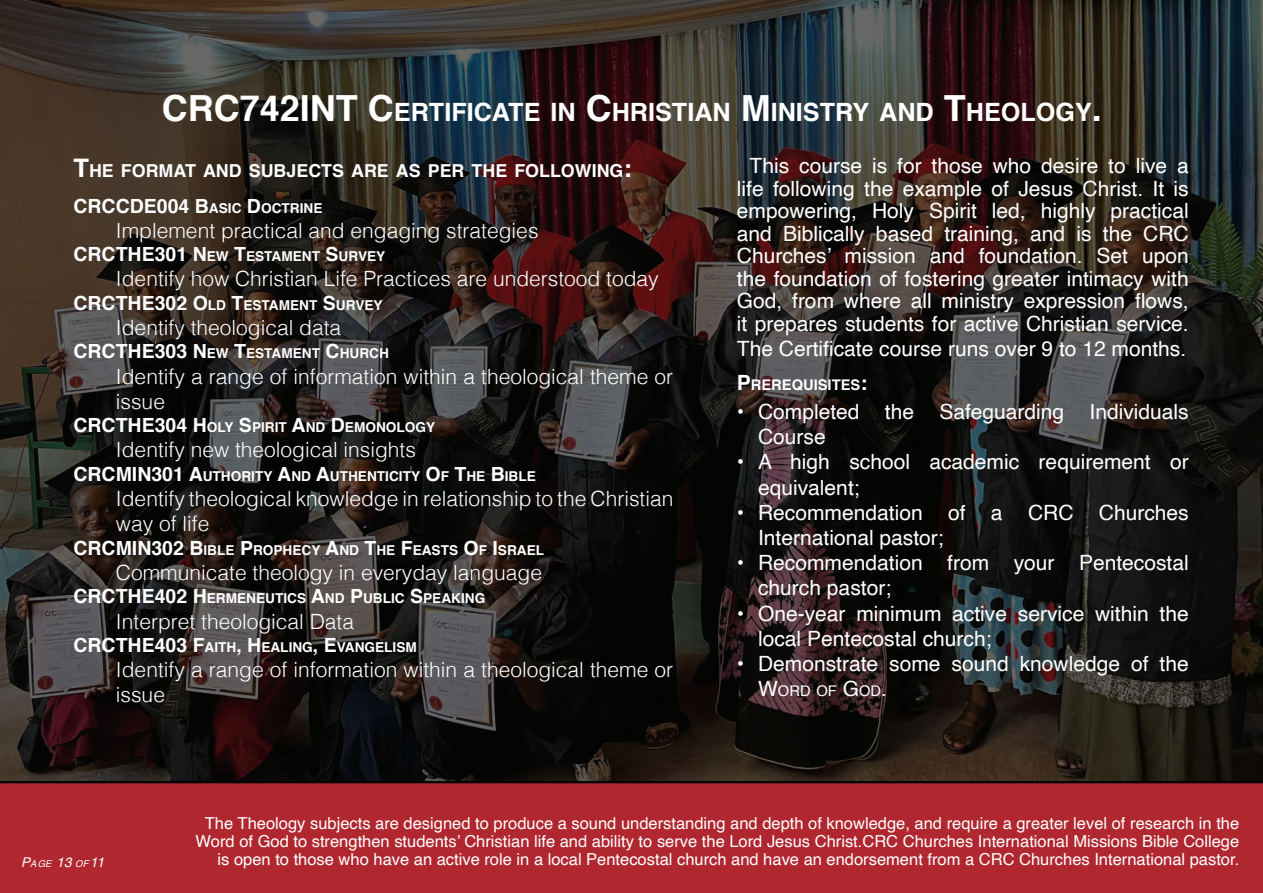
<style>
.page{position:relative;width:1263px;height:893px;background:#fff}
.page>*{position:absolute;margin:0;border:0;box-sizing:border-box;transform-origin:0 0}
.t1{font:700 36px "Helvetica";color:#fff}
.t2{font:700 25.5px "Helvetica";color:#fff}
.t3{font:700 25.2px "Helvetica";color:#fff}
.t4{font:21px/22.5px "Helvetica";color:#fff}
.t5{font:300 21px/25.2px "Helvetica";color:#fff}
.t6{font:700 21px "Helvetica";color:#fff}
.t7{font:700 19.5px "Helvetica";color:#fff}
.t8{font:700 17.85px "Helvetica";color:#fff}
.t9{font:16.5px/18px "Helvetica";color:#fff;text-align:right}
.t10{font:700 14.7px "Helvetica";color:#fff}
.t11{font:14.7px "Helvetica";color:#fff}
.t12{font:700 13.65px "Helvetica";color:#fff}
.t13{font:italic 13.5px "Helvetica";color:#fff}
.s1{font-size:25.2px}
.s2{font-size:36px}
.s3{font-size:25.5px}
.s4{font-size:13.65px}
.s5{font-size:19.5px}
.s6{font-size:21px}
.s7{font-size:9.45px}
</style>
<div class="page">
<img style="left:0;top:0;width:1263px;height:782px">
<div style="left:0;top:782px;width:1263px;height:111px;background:#b0272f"></div>
<h1 class="t1" style="left:162px;top:79px;width:247px">CRC742INT C<span class="s1">ERTI</span></h1>
<p class="t3" style="left:451px;top:92px;width:31px">FICATE</p>
<p class="t3" style="left:550px;top:92px;width:77px">IN <span class="s2">C</span>HRISTIAN</p>
<p class="t3" style="left:741px;top:92px;width:45px"><span class="s2">M</span>INISTRY</p>
<p class="t3" style="left:879px;top:92px;width:19px">AND</p>
<p class="t3" style="left:944px;top:92px;width:41px"><span class="s2">T</span>HEOLOGY</p>
<h1 class="t1" style="left:1092px;top:79px;width:12px">.</h1>
<p class="t8" style="left:73px;top:156px;width:72px"><span class="s3">T</span>HE FORMAT</p>
<p class="t8" style="left:203px;top:156px;width:14px">AND</p>
<p class="t8" style="left:249px;top:156px;width:60px">SUBJECTS</p>
<p class="t8" style="left:351px;top:156px;width:14px">ARE</p>
<p class="t8" style="left:396px;top:156px;width:45px">AS PER</p>
<p class="t8" style="left:472px;top:156px;width:13px">THE</p>
<p class="t8" style="left:514px;top:156px;width:24px">FOLLOWING</p>
<p class="t2" style="left:623px;top:147px;width:10px">:</p>
<p class="t7" style="left:73px;top:190px;width:145px">CRCCDE004 B<span class="s4">ASIC</span></p>
<p class="t12" style="left:247px;top:197px;width:24px"><span class="s5">D</span>OCTRINE</p>
<p class="t5" style="left:116px;top:216px;width:424px">Implement practical and engaging strategies</p>
<p class="t7" style="left:73px;top:239px;width:183px">CRCTHE301 N<span class="s4">EW</span> T<span class="s4">ESTAMENT</span></p>
<p class="t12" style="left:326px;top:245px;width:24px"><span class="s5">S</span>URVEY</p>
<p class="t5" style="left:116px;top:265px;width:544px">Identify how Christian Life Practices are understood today</p>
<p class="t7" style="left:73px;top:287px;width:180px">CRCTHE302 O<span class="s4">LD</span> T<span class="s4">ESTAMENT</span></p>
<p class="t12" style="left:323px;top:294px;width:24px"><span class="s5">S</span>URVEY</p>
<p class="t5" style="left:116px;top:314px;width:227px">Identify theological data</p>
<p class="t7" style="left:73px;top:336px;width:183px">CRCTHE303 N<span class="s4">EW</span> T<span class="s4">ESTAMENT</span></p>
<p class="t12" style="left:326px;top:343px;width:25px"><span class="s5">C</span>HURCH</p>
<p class="t5" style="left:116px;top:362px;width:559px">Identify a range of information within a theological theme or issue</p>
<p class="t7" style="left:73px;top:410px;width:187px">CRCTHE304 H<span class="s4">OLY</span> S<span class="s4">PIRIT</span></p>
<p class="t12" style="left:292px;top:416px;width:65px"><span class="s5">A</span>ND <span class="s5">D</span>EMONOLOGY</p>
<p class="t5" style="left:116px;top:436px;width:301px">Identify new theological insights</p>
<p class="t7" style="left:73px;top:458px;width:139px">CRCMIN301 A<span class="s4">UTHORITY</span></p>
<p class="t12" style="left:277px;top:465px;width:62px"><span class="s5">A</span>ND <span class="s5">A</span>UTHENTICITY</p>
<p class="t12" style="left:425px;top:465px;width:102px"><span class="s5">O</span>F <span class="s5">T</span>HE <span class="s5">B</span>IBLE</p>
<p class="t5" style="left:116px;top:485px;width:559px">Identify theological knowledge in relationship to the Christian way of life</p>
<p class="t7" style="left:73px;top:532px;width:191px">CRCMIN302 B<span class="s4">IBLE</span> P<span class="s4">ROPHECY</span></p>
<p class="t12" style="left:325px;top:539px;width:98px"><span class="s5">A</span>ND <span class="s5">T</span>HE <span class="s5">F</span>EASTS</p>
<p class="t12" style="left:464px;top:539px;width:45px"><span class="s5">O</span>F <span class="s5">I</span>SRAEL</p>
<p class="t5" style="left:116px;top:558px;width:427px">Communicate theology in everyday language</p>
<p class="t12" style="left:73px;top:587px;width:144px"><span class="s5">CRCTHE402 H</span>ERMENEUTICS</p>
<p class="t12" style="left:311px;top:587px;width:123px"><span class="s5">A</span>ND <span class="s5">P</span>UBLIC <span class="s5">S</span>PEA</p>
<p class="t12" style="left:451px;top:587px;width:19px">KING</p>
<p class="t5" style="left:116px;top:607px;width:240px">Interpret theological Data</p>
<p class="t7" style="left:73px;top:629px;width:198px">CRCTHE403 F<span class="s4">AITH</span> , H<span class="s4">EALING</span></p>
<p class="t12" style="left:313px;top:636px;width:34px"><span class="s5">, E</span>VANGELISM</p>
<p class="t5" style="left:116px;top:656px;width:559px">Identify a range of information within a theological theme or issue</p>
<p class="t4" style="left:737px;top:155px;width:453px;text-align:justify;text-indent:13px">This course is for those who desire to live a life following the example of Jesus Christ. It is empowering, Holy Spirit led, highly practical and Biblically based training, and is the CRC Churches’ mission and foundation. Set upon the foundation of fostering greater intimacy with God, from where all ministry expression flows, it prepares students for active Christian service.</p>
<p class="t4" style="left:737px;top:338px;width:451px">The Certificate course runs over 9 to 12 months.</p>
<p class="t10" style="left:737px;top:372px;width:25px"><span class="s6">P</span>RERE</p>
<p class="t10" style="left:792px;top:372px;width:21px">QUISITES</p>
<p class="t6" style="left:860px;top:365px;width:8px">:</p>
<p class="t4" style="left:758px;top:400px;width:432px;line-height:25.2px;text-indent:-21px">• Completed the Safeguarding Individuals<br>Course</p>
<p class="t4" style="left:758px;top:450px;width:432px;line-height:25.2px;text-indent:-21px">• A high school academic requirement or equivalent;</p>
<p class="t4" style="left:758px;top:500px;width:432px;line-height:25.2px;text-indent:-21px">• Recommendation of a CRC Churches<br>International pastor;</p>
<p class="t4" style="left:758px;top:551px;width:432px;line-height:25.2px;text-indent:-21px">• Recommendation from your Pentecostal church pastor;</p>
<p class="t4" style="left:758px;top:601px;width:432px;line-height:25.2px;text-indent:-21px">• One-year minimum active service within the local Pentecostal church;</p>
<p class="t4" style="left:737px;top:653px;width:453px">• Demonstrate some sound knowledge of the</p>
<p class="t11" style="left:758px;top:680px;width:130px"><span class="s6">W</span>ORD OF <span class="s6">G</span>OD<span class="s6">.</span></p>
<p class="t13" style="left:21px;top:851px;width:85px">P<span class="s7">AGE</span> 13 <span class="s7">OF</span> 11</p>
<p class="t9" style="left:196px;top:814px;width:1045px">The Theology subjects are designed to produce a sound understanding and depth of knowledge, and require a greater level of research in the<br>Word of God to strengthen students’ Christian life and ability to serve the Lord Jesus Christ.CRC Churches International Missions Bible College is open to those who have an active role in a local Pentecostal church and have an endorsement from a CRC Churches International pastor.</p>
</div>
